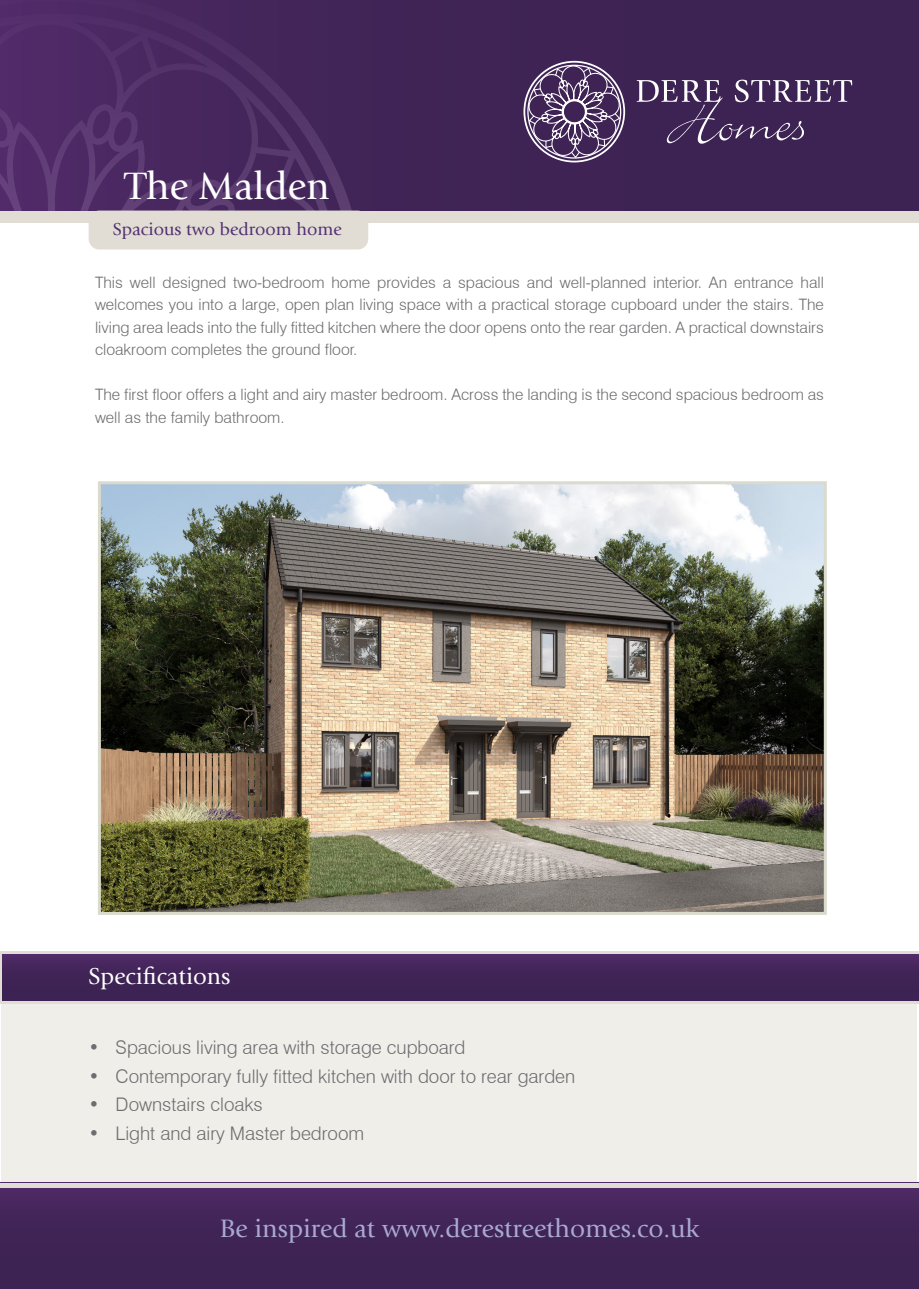
<style>
.page{position:relative;width:919px;height:1289px;background:#fff}
.page>*{position:absolute;margin:0;border:0;box-sizing:border-box;transform-origin:0 0}
.t1{font:39.75px "Giovanni Std";color:#fff}
.t2{font:26.25px "Giovanni Std";color:#a9a9d3}
.t3{font:24px "Giovanni Std";color:#fff}
.t4{font:300 18.75px "Swiss 721 BT";color:#6c6d70}
.t5{font:18px "Giovanni Std";color:#533073}
.t6{font:300 15.75px/22.5px "Swiss 721 BT";color:#6c6d70;text-align:justify}
</style>
<div class="page">
<div style="left:1px;top:982px;width:915px;height:205px;background:#f0eee9"></div>
<div style="left:0;top:1182px;width:918px;height:106px;background:linear-gradient(to bottom,#4b2862,#39224f)"></div>
<div style="left:0;top:0;width:918px;height:210px;background:#3e2354"></div>
<svg style="left:0;top:0;width:352px;height:210px"></svg>
<svg style="left:527px;top:65px;width:94px;height:94px"></svg>
<div style="left:523px;top:61px;width:102px;height:101px;border:2px solid #fff;border-radius:50%"></div>
<svg style="left:636px;top:80px;width:216px;height:64px"></svg>
<img style="left:102px;top:485px;width:720px;height:425px">
<div style="left:98px;top:481px;width:728px;height:433px;border:3px solid #dbdbcd"></div>
<div style="left:0;top:210px;width:918px;height:12px;background:#e1ddd4"></div>
<div style="left:89px;top:210px;width:279px;height:39px;background:#e1ddd4;border-radius:11px"></div>
<div style="left:0;top:1182px;width:918px;height:5px;background:#e1ddd4"></div>
<div style="left:0;top:951px;width:918px;height:52px;background:linear-gradient(to right,#e1ddd4,#e1ddd4)"></div>
<div style="left:2px;top:954px;width:916px;height:46px;background:linear-gradient(to bottom,#4b2863,#39224f)"></div>
<p class="t1" style="left:125px;top:163px;width:206px">The Malden</p>
<p class="t5" style="left:113px;top:219px;width:230px">Spacious two bedroom home</p>
<p class="t6" style="left:95px;top:270px;width:730px">This well designed two-bedroom home provides a spacious and well-planned interior. An entrance hall welcomes you into a large, open plan living space with a practical storage cupboard under the stairs. The living area leads into the fully fitted kitchen where the door opens onto the rear garden. A practical downstairs cloakroom completes the ground floor.</p>
<p class="t6" style="left:95px;top:383px;width:730px">The first floor offers a light and airy master bedroom. Across the landing is the second spacious bedroom as well as the family bathroom.</p>
<p class="t3" style="left:89px;top:962px;width:143px">Specifications</p>
<p class="t4" style="left:89px;top:1036px;width:378px">• Spacious living area with storage cupboard</p>
<p class="t4" style="left:89px;top:1064px;width:488px">• Contemporary fully fitted kitchen with door to rear garden</p>
<p class="t4" style="left:89px;top:1093px;width:176px">• Downstairs cloaks</p>
<p class="t4" style="left:89px;top:1121px;width:277px">• Light and airy Master bedroom</p>
<p class="t2" style="left:220px;top:1213px;width:480px">Be inspired at www.derestreethomes.co.uk</p>
</div>
